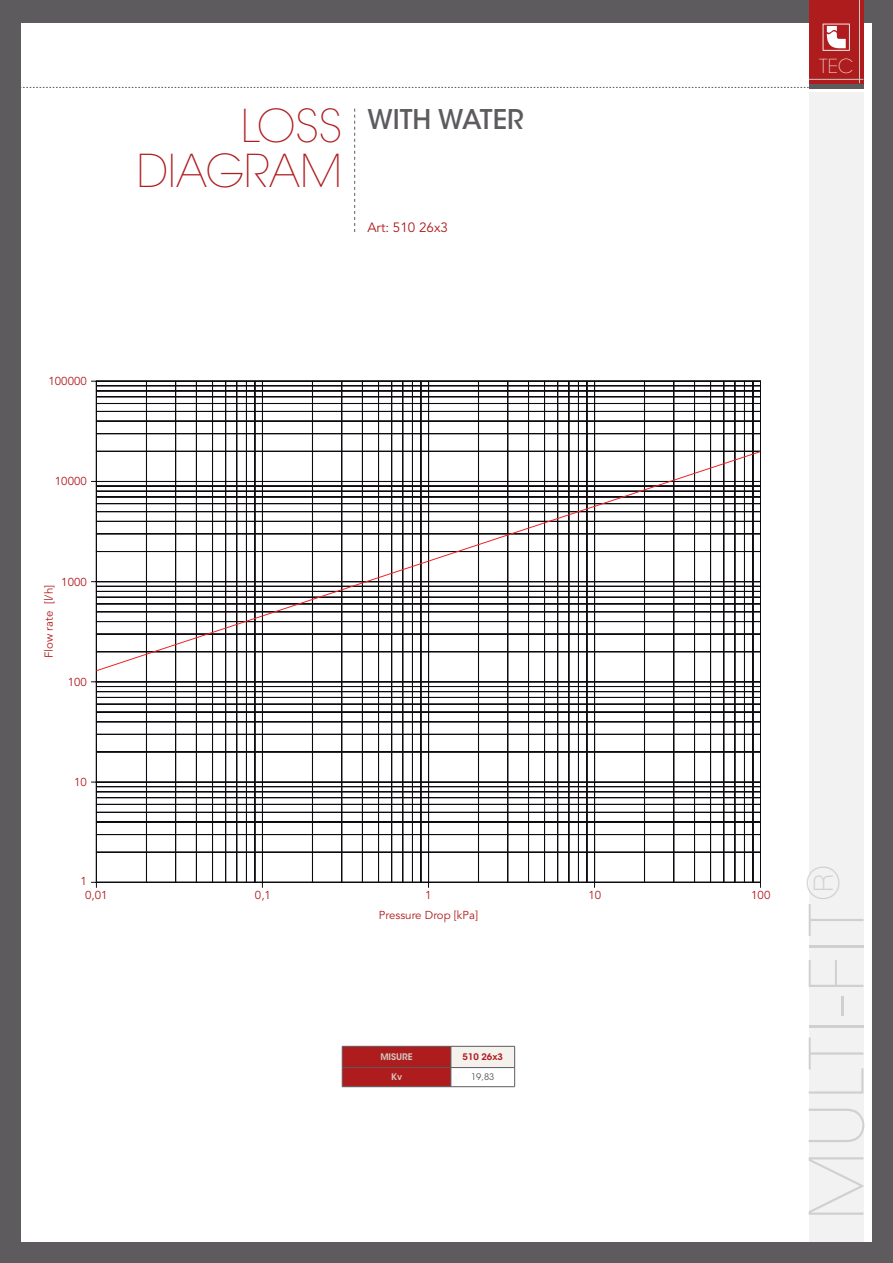
<style>
.page{position:relative;width:893px;height:1263px;background:#5d5b5e}
.page>*{position:absolute;margin:0;border:0;box-sizing:border-box;transform-origin:0 0}
.t1{font:200 73.95px "ITC Avant Garde Std";letter-spacing:.05em;color:#d2cfd0}
.t2{font:200 45px "ITC Avant Garde Std";color:#af1c1e}
.t3{font:500 27px "ITC Avant Garde Std";color:#5d5b5e}
.t4{font:200 19.2px "ITC Avant Garde Std";color:#f5f2ee}
.CAPITOLATO{font:13.5px "Avenir LT Std";color:#af1c1e}
.CAPITOLATO-2{font:11.55px "Avenir LT Std";color:#af1c1e}
.t5{font:600 9px "ITC Avant Garde Std";color:#d0c9c0}
.t6{font:600 9px "ITC Avant Garde Std";color:#af1c1e}
.t7{font:9px "ITC Avant Garde Std";color:#5d5b5e}
</style>
<div class="page">
<div style="left:21px;top:23px;width:851px;height:1219px;background:#fff"></div>
<div style="left:809px;top:0;width:54px;height:83px;background:#af1c1e"></div>
<svg style="left:823px;top:24px;width:27px;height:27px"></svg>
<hr style="left:809px;top:79px;width:54px;height:1px;background:#d0c9c0">
<hr style="left:859px;top:0;width:1px;height:83px;background:#d0c9c0">
<hr style="left:809px;top:84px;width:54px;height:4px;background:#5d5b5e">
<div style="left:809px;top:93px;width:54px;height:1149px;background:#f2f2f3"></div>
<svg style="left:21px;top:87px;width:788px;height:1px"></svg>
<svg style="left:354px;top:109px;width:1px;height:123px"></svg>
<div style="left:451px;top:1046px;width:64px;height:21px;background:#f5f2ee"></div>
<hr style="left:451px;top:1046px;width:64px;height:1px;background:#5d5b5e">
<hr style="left:451px;top:1067px;width:64px;height:1px;background:#5d5b5e">
<svg style="left:342px;top:1046px;width:110px;height:40px;background:#aa2123"></svg>
<svg style="left:514px;top:1046px;width:1px;height:40px"></svg>
<hr style="left:342px;top:1086px;width:109px;height:1px;background:#5d5b5e">
<hr style="left:451px;top:1086px;width:64px;height:1px;background:#5d5b5e">
<svg style="left:91px;top:381px;width:670px;height:507px"></svg>
<svg style="left:96px;top:451px;width:665px;height:220px"></svg>
<p class="t2" style="left:241px;top:99px;width:103px">LOSS</p>
<p class="t2" style="left:136px;top:144px;width:207px">DIAGRAM</p>
<p class="t3" style="left:367px;top:102px;width:158px">WITH WATER</p>
<p class="CAPITOLATO" style="left:367px;top:220px;width:82px">Art: 510 26x3</p>
<h3 class="t4" style="left:819px;top:55px;width:36px">TEC</h3>
<p class="CAPITOLATO-2" style="left:49px;top:375px;width:40px">100000</p>
<p class="CAPITOLATO-2" style="left:55px;top:475px;width:33px">10000</p>
<p class="CAPITOLATO-2" style="left:61px;top:575px;width:27px">1000</p>
<p class="CAPITOLATO-2" style="left:42px;top:658px;width:75px;rotate:-90deg">Flow rate [l/h]</p>
<p class="CAPITOLATO-2" style="left:68px;top:676px;width:21px">100</p>
<p class="CAPITOLATO-2" style="left:74px;top:775px;width:14px">10</p>
<p class="CAPITOLATO-2" style="left:80px;top:874px;width:8px">1</p>
<p class="CAPITOLATO-2" style="left:85px;top:888px;width:24px">0,01</p>
<p class="CAPITOLATO-2" style="left:255px;top:888px;width:17px">0,1</p>
<p class="CAPITOLATO-2" style="left:425px;top:888px;width:8px">1</p>
<p class="CAPITOLATO-2" style="left:588px;top:888px;width:14px">10</p>
<p class="CAPITOLATO-2" style="left:751px;top:888px;width:21px">100</p>
<p class="CAPITOLATO-2" style="left:379px;top:908px;width:101px">Pressure Drop [kPa]</p>
<p class="t5" style="left:380px;top:1051px;width:34px">MISURE</p>
<p class="t6" style="left:463px;top:1051px;width:42px">510 26x3</p>
<p class="t5" style="left:391px;top:1071px;width:13px">Kv</p>
<p class="t7" style="left:471px;top:1072px;width:25px">19,83</p>
<p class="t1" style="left:793px;top:1220px;width:356px;rotate:-90deg">MULTI-FIT<sup>®</sup></p>
</div>
